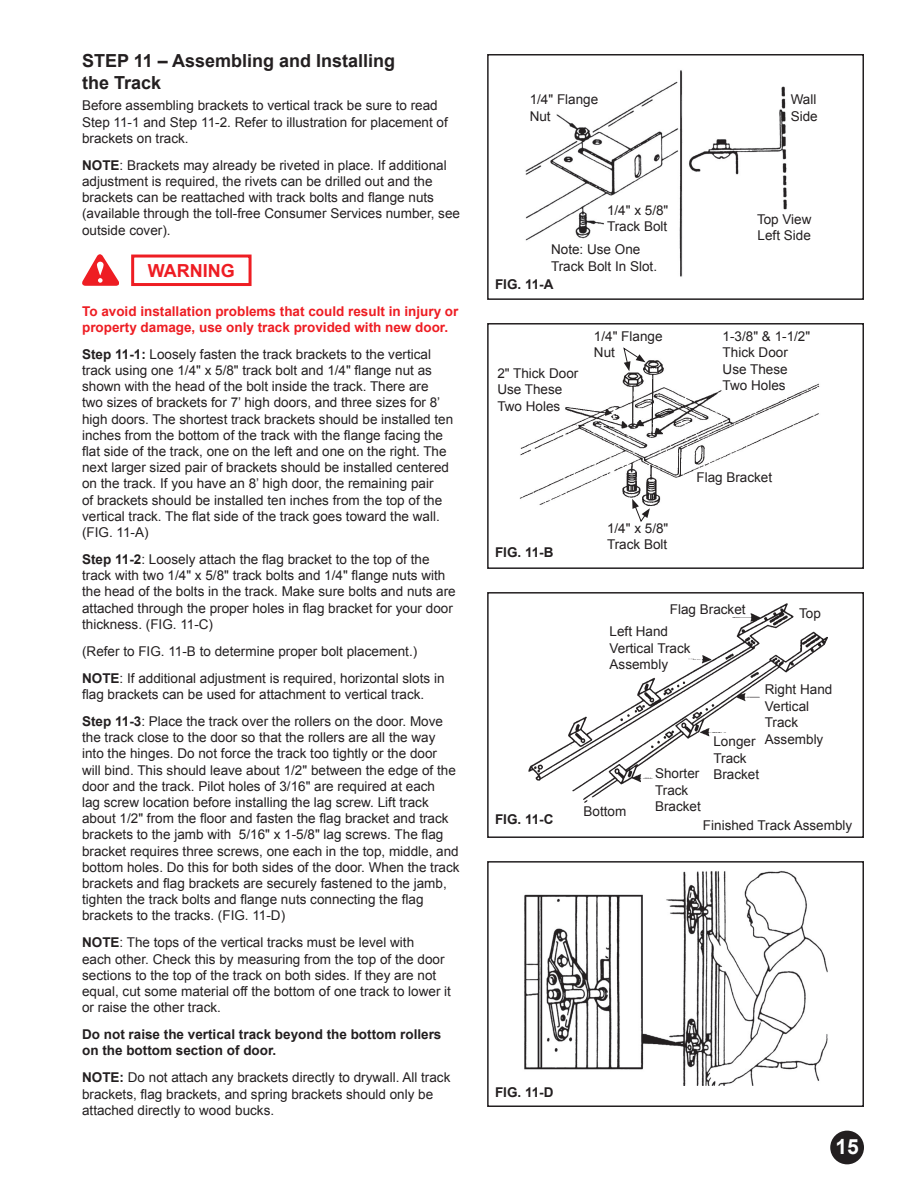
<style>
.page{position:relative;width:918px;height:1188px;background:#fff}
.page>*{position:absolute;margin:0;border:0;box-sizing:border-box;transform-origin:0 0}
.t1{font:700 21px "Arial";color:#fff}
.t2{font:700 18px/21.6px "Arial";color:#231f20}
.t3{font:700 18px "Arial";color:#ee1d23}
.t4{font:13.5px/16.2px "Arial";color:#231f20}
.t5{font:700 13.5px/16.2px "Arial";color:#231f20}
.t6{font:700 13.5px/16.2px "Arial";color:#ee1d23}
.s1{font-weight:700}
</style>
<div class="page">
<div style="left:131px;top:255px;width:121px;height:31px;border:3px solid #ee1d23"></div>
<svg style="left:82px;top:254px;width:37px;height:32px"></svg>
<svg style="left:97px;top:262px;width:7px;height:13px"></svg>
<img style="left:524px;top:871px;width:304px;height:215px">
<div style="left:487px;top:861px;width:377px;height:246px;border:2px solid #231f20"></div>
<img style="left:528px;top:604px;width:300px;height:199px">
<div style="left:487px;top:592px;width:377px;height:246px;border:2px solid #231f20"></div>
<img style="left:519px;top:360px;width:301px;height:146px">
<div style="left:487px;top:323px;width:377px;height:246px;border:2px solid #231f20"></div>
<img style="left:525px;top:70px;width:262px;height:207px">
<div style="left:487px;top:54px;width:377px;height:246px;border:2px solid #231f20"></div>
<div style="left:516px;top:267px;width:47px;height:18px;background:#fff"></div>
<div style="left:527px;top:797px;width:45px;height:19px;background:#fff"></div>
<div style="left:830px;top:1131px;width:34px;height:33px;background:#231f20;border-radius:50%"></div>
<svg style="left:623px;top:347px;width:23px;height:24px"></svg>
<svg style="left:632px;top:499px;width:18px;height:23px"></svg>
<h2 class="t2" style="left:82px;top:50px;width:315px">STEP 11 – Assembling and Installing the Track</h2>
<p class="t4" style="left:82px;top:98px;width:367px">Before assembling brackets to vertical track be sure to read<br>Step 11-1 and Step 11-2. Refer to illustration for placement of brackets on track.</p>
<p class="t4" style="left:82px;top:157px;width:379px"><span class="s1">NOTE</span>: Brackets may already be riveted in place. If additional adjustment is required, the rivets can be drilled out and the brackets can be reattached with track bolts and flange nuts (available through the toll-free Consumer Services number, see outside cover).</p>
<h2 class="t3" style="left:148px;top:261px;width:88px">WARNING</h2>
<p class="t6" style="left:82px;top:303px;width:378px">To avoid installation problems that could result in injury or property damage, use only track provided with new door.</p>
<p class="t4" style="left:82px;top:346px;width:373px"><span class="s1">Step 11-1:</span> Loosely fasten the track brackets to the vertical track using one 1/4" x 5/8" track bolt and 1/4" flange nut as shown with the head of the bolt inside the track. There are<br>two sizes of brackets for 7’ high doors, and three sizes for 8’ high doors. The shortest track brackets should be installed ten inches from the bottom of the track with the flange facing the flat side of the track, one on the left and one on the right. The next larger sized pair of brackets should be installed centered on the track. If you have an 8’ high door, the remaining pair<br>of brackets should be installed ten inches from the top of the vertical track. The flat side of the track goes toward the wall. (FIG. 11-A)</p>
<p class="t4" style="left:82px;top:551px;width:375px"><span class="s1">Step 11-2</span>: Loosely attach the flag bracket to the top of the track with two 1/4" x 5/8" track bolts and 1/4" flange nuts with the head of the bolts in the track. Make sure bolts and nuts are attached through the proper holes in flag bracket for your door thickness. (FIG. 11-C)</p>
<p class="t4" style="left:82px;top:638px;width:364px;line-height:27px">(Refer to FIG. 11-B to determine proper bolt placement.)<br><span class="s1">NOTE</span>: If additional adjustment is required, horizontal slots in</p>
<p class="t4" style="left:82px;top:681px;width:362px;line-height:27px">flag brackets can be used for attachment to vertical track.<br><span class="s1">Step 11-3</span>: Place the track over the rollers on the door. Move</p>
<p class="t4" style="left:82px;top:729px;width:379px">the track close to the door so that the rollers are all the way into the hinges. Do not force the track too tightly or the door<br>will bind. This should leave about 1/2" between the edge of the door and the track. Pilot holes of 3/16" are required at each<br>lag screw location before installing the lag screw. Lift track about 1/2" from the floor and fasten the flag bracket and track brackets to the jamb with 5/16" x 1-5/8" lag screws. The flag bracket requires three screws, one each in the top, middle, and bottom holes. Do this for both sides of the door. When the track brackets and flag brackets are securely fastened to the jamb, tighten the track bolts and flange nuts connecting the flag brackets to the tracks. (FIG. 11-D)</p>
<p class="t4" style="left:82px;top:935px;width:370px"><span class="s1">NOTE</span>: The tops of the vertical tracks must be level with<br>each other. Check this by measuring from the top of the door sections to the top of the track on both sides. If they are not equal, cut some material off the bottom of one track to lower it or raise the other track.</p>
<p class="t5" style="left:82px;top:1026px;width:361px">Do not raise the vertical track beyond the bottom rollers on the bottom section of door.</p>
<p class="t4" style="left:82px;top:1070px;width:370px"><span class="s1">NOTE:</span> Do not attach any brackets directly to drywall. All track brackets, flag brackets, and spring brackets should only be attached directly to wood bucks.</p>
<p class="t4" style="left:530px;top:91px;width:70px">1/4" Flange<br>Nut</p>
<p class="t4" style="left:791px;top:91px;width:29px">Wall<br>Side</p>
<p class="t4" style="left:607px;top:202px;width:63px">1/4" x 5/8"<br>Track Bolt</p>
<p class="t4" style="left:551px;top:241px;width:108px">Note: Use One<br>Track Bolt In Slot.</p>
<p class="t5" style="left:495px;top:276px;width:60px">FIG. 11-A</p>
<p class="t4" style="left:497px;top:365px;width:83px">2" Thick Door<br>Use These<br>Two Holes</p>
<p class="t4" style="left:594px;top:328px;width:70px">1/4" Flange<br>Nut</p>
<p class="t5" style="left:495px;top:544px;width:60px">FIG. 11-B</p>
<p class="t4" style="left:607px;top:520px;width:63px">1/4" x 5/8"<br>Track Bolt</p>
<p class="t4" style="left:757px;top:211px;width:56px">Top View<br>Left Side</p>
<p class="t4" style="left:723px;top:328px;width:89px">1-3/8" &amp; 1-1/2"<br>Thick Door<br>Use These<br>Two Holes</p>
<p class="t4" style="left:696px;top:470px;width:77px">Flag Bracket</p>
<p class="t5" style="left:495px;top:812px;width:60px">FIG. 11-C</p>
<p class="t4" style="left:670px;top:602px;width:77px">Flag Bracket</p>
<p class="t4" style="left:799px;top:605px;width:23px">Top</p>
<p class="t4" style="left:610px;top:623px;width:83px">Left Hand<br>Vertical Track<br>Assembly</p>
<p class="t4" style="left:584px;top:804px;width:44px">Bottom</p>
<p class="t4" style="left:765px;top:681px;width:69px">Right Hand</p>
<p class="t4" style="left:765px;top:698px;width:46px">Vertical</p>
<p class="t4" style="left:765px;top:714px;width:35px">Track</p>
<p class="t4" style="left:713px;top:731px;width:111px">Longer Assembly</p>
<p class="t4" style="left:655px;top:750px;width:106px;text-indent:58px">Track<br>Shorter Bracket<br>Track<br>Bracket</p>
<p class="t4" style="left:703px;top:817px;width:151px">Finished Track Assembly</p>
<p class="t5" style="left:495px;top:1084px;width:60px">FIG. 11-D</p>
<h1 class="t1" style="left:835px;top:1135px;width:25px">15</h1>
</div>
